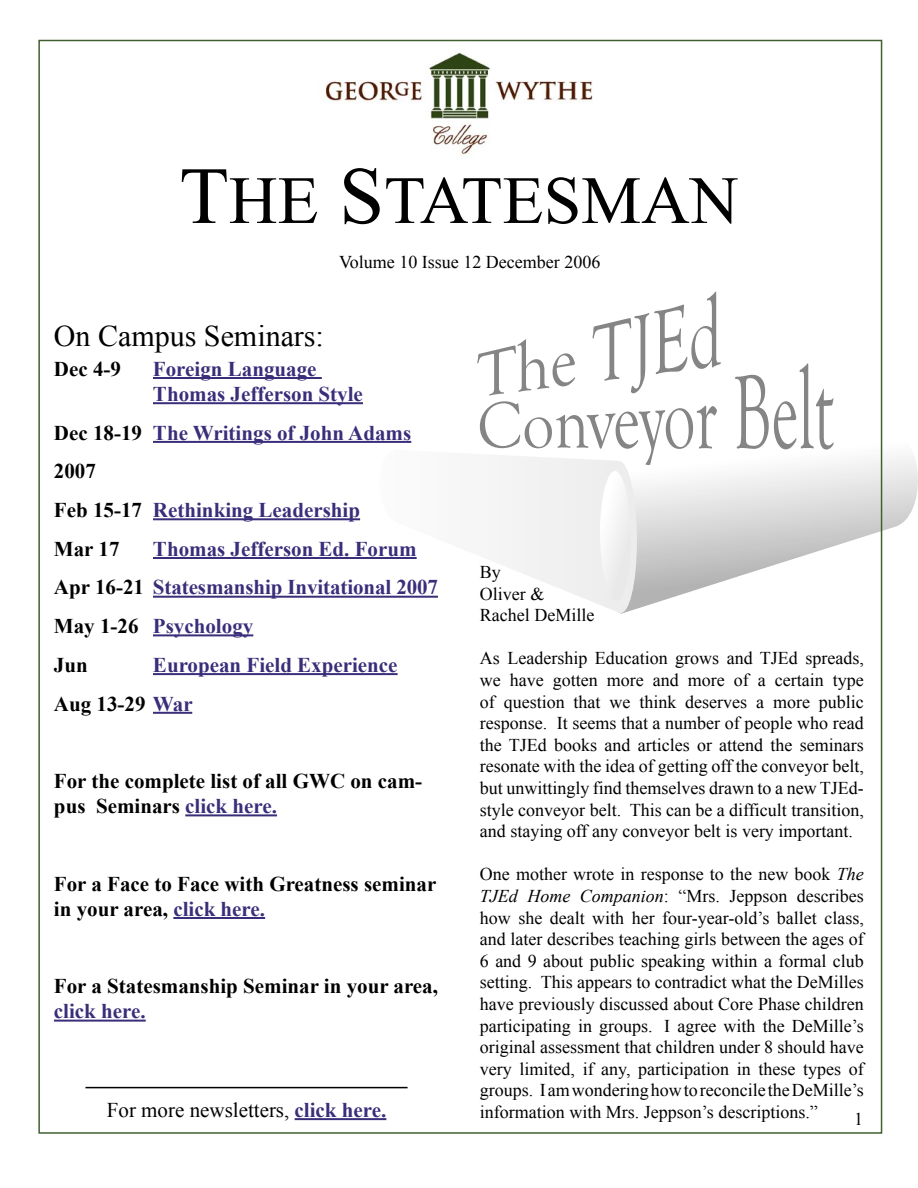
<style>
.page{position:relative;width:918px;height:1188px;background:#fff}
.page>*{position:absolute;margin:0;border:0;box-sizing:border-box;transform-origin:0 0}
.t1{font:67.5px "Times New Roman";color:#000}
.t2{font:30px "Times New Roman";color:#000}
.t3{font:700 21px/25.2px "Times New Roman";color:#392e7a}
.t4{font:700 21px/25.2px "Times New Roman";color:#000}
.Body_Text{font:21px "Times New Roman";color:#000}
.t5{font:18px/21.6px "Times New Roman";color:#000;text-align:justify}
.s1{font-size:81px}
.s2{color:#000}
.s3{color:#392e7a}
.s4{font-weight:700;color:#392e7a}
.s5{font-style:italic}
</style>
<div class="page">
<svg style="left:717px;top:436px;width:201px;height:178px"></svg>
<svg style="left:477px;top:339px;width:98px;height:56px"></svg>
<svg style="left:593px;top:292px;width:128px;height:101px"></svg>
<svg style="left:379px;top:401px;width:338px;height:213px"></svg>
<svg style="left:735px;top:363px;width:99px;height:87px"></svg>
<hr style="left:295px;top:1118px;width:91px;height:2px;background:#392e7a">
<hr style="left:85px;top:1087px;width:323px;height:1px;background:#000">
<img style="left:325px;top:52px;width:268px;height:103px">
<hr style="left:153px;top:377px;width:169px;height:2px;background:#392e7a">
<hr style="left:153px;top:402px;width:210px;height:2px;background:#392e7a">
<hr style="left:153px;top:441px;width:258px;height:2px;background:#392e7a">
<hr style="left:153px;top:518px;width:207px;height:2px;background:#392e7a">
<hr style="left:153px;top:557px;width:264px;height:2px;background:#392e7a">
<hr style="left:153px;top:596px;width:285px;height:2px;background:#392e7a">
<hr style="left:153px;top:634px;width:100px;height:2px;background:#392e7a">
<hr style="left:153px;top:673px;width:245px;height:2px;background:#392e7a">
<hr style="left:153px;top:712px;width:39px;height:2px;background:#392e7a">
<hr style="left:185px;top:814px;width:92px;height:2px;background:#392e7a">
<hr style="left:173px;top:917px;width:92px;height:2px;background:#392e7a">
<hr style="left:54px;top:1020px;width:92px;height:2px;background:#392e7a">
<h1 class="t1" style="left:179px;top:155px;width:561px"><span class="s1">T</span>HE <span class="s1">S</span>TATESMAN</h1>
<p class="t5" style="left:339px;top:251px;width:263px">Volume 10 Issue 12 December 2006</p>
<p class="t2" style="left:54px;top:316px;width:271px">On Campus Seminars:</p>
<p class="t4" style="left:54px;top:356px;width:69px">Dec 4-9</p>
<p class="t3" style="left:153px;top:356px;width:211px">Foreign Language<br>Thomas Jefferson Style</p>
<p class="t3" style="left:54px;top:419px;width:359px"><span class="s2">Dec 18-19</span> The Writings of John Adams</p>
<p class="t4" style="left:54px;top:458px;width:43px">2007</p>
<p class="t3" style="left:54px;top:497px;width:308px"><span class="s2">Feb 15-17</span> Rethinking Leadership</p>
<p class="t4" style="left:54px;top:536px;width:67px">Mar 17</p>
<p class="t3" style="left:153px;top:536px;width:265px">Thomas Jefferson Ed. Forum</p>
<p class="t3" style="left:54px;top:574px;width:386px"><span class="s2">Apr 16-21</span> Statesmanship Invitational 2007</p>
<p class="t3" style="left:54px;top:613px;width:201px"><span class="s2">May 1-26</span> Psychology</p>
<p class="t4" style="left:54px;top:652px;width:35px">Jun</p>
<p class="t3" style="left:153px;top:652px;width:246px">European Field Experience</p>
<p class="t4" style="left:54px;top:690px;width:140px">Aug 13-29 <span class="s3">War</span></p>
<p class="t4" style="left:54px;top:768px;width:370px">For the complete list of all GWC on cam&shy;pus Seminars <span class="s3">click here.</span></p>
<p class="t4" style="left:54px;top:870px;width:384px">For a Face to Face with Greatness seminar in your area, <span class="s3">click here.</span></p>
<p class="t4" style="left:54px;top:973px;width:386px">For a Statesmanship Seminar in your area, <span class="s3">click here.</span></p>
<p class="Body_Text" style="left:107px;top:1096px;width:281px">For more newsletters, <span class="s4">click here.</span></p>
<p class="t5" style="left:480px;top:561px;width:23px">By</p>
<p class="t5" style="left:480px;top:582px;width:66px">Oliver &amp;</p>
<p class="t5" style="left:480px;top:604px;width:116px">Rachel DeMille</p>
<p class="t5" style="left:480px;top:647px;width:386px">As Leadership Education grows and TJEd spreads, we have gotten more and more of a certain type of question that we think deserves a more public response. It seems that a number of people who read the TJEd books and articles or attend the seminars resonate with the idea of getting off the conveyor belt, but unwittingly find themselves drawn to a new TJEd&shy;style conveyor belt. This can be a difficult transition, and staying off any conveyor belt is very important.</p>
<p class="t5" style="left:480px;top:863px;width:386px">One mother wrote in response to the new book <span class="s5">The TJEd Home Companion</span>: “Mrs. Jeppson describes how she dealt with her four-year-old’s ballet class, and later describes teaching girls between the ages of 6 and 9 about public speaking within a formal club setting. This appears to contradict what the DeMilles have previously discussed about Core Phase children participating in groups. I agree with the DeMille’s original assessment that children under 8 should have very limited, if any, participation in these types of groups. I am wondering how to reconcile the DeMille’s information with Mrs. Jeppson’s descriptions.”</p>
<p class="t5" style="left:854px;top:1108px;width:10px">1</p>
</div>
